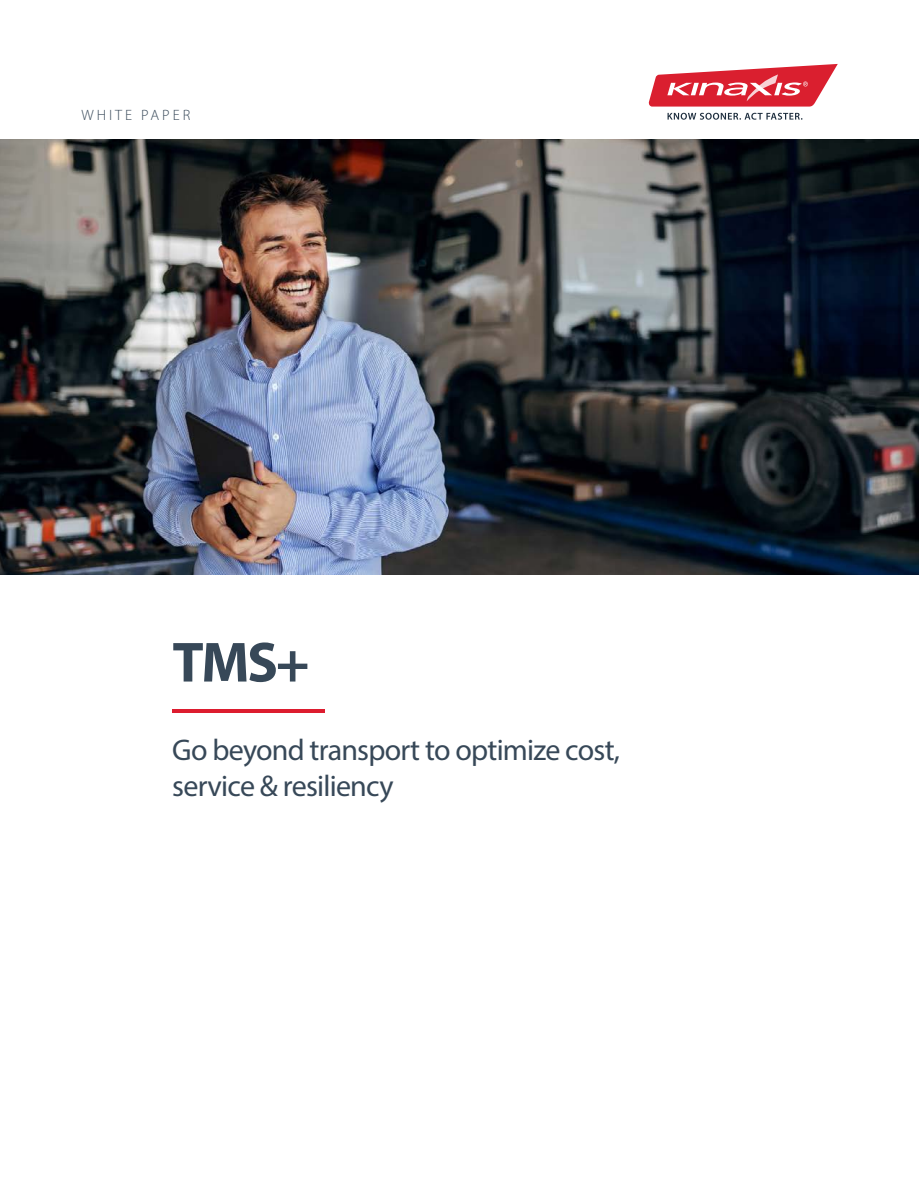
<style>
.page{position:relative;width:919px;height:1189px;background:#fff}
.page>*{position:absolute;margin:0;border:0;box-sizing:border-box;transform-origin:0 0}
.t1{font:700 57px "Myriad Pro";color:#374858}
.t2{font:30px "Myriad Pro";letter-spacing:-.025em;color:#374858}
.Asset_Type{font:300 15px "Myriad Pro";letter-spacing:.2em;color:#374858}
</style>
<div class="page">
<img style="left:0;top:140px;width:918px;height:435px">
<svg style="left:648px;top:64px;width:189px;height:43px"></svg>
<svg style="left:667px;top:113px;width:135px;height:7px"></svg>
<hr style="left:172px;top:709px;width:152px;height:3px;background:#dd1c2f">
<p class="Asset_Type" style="left:81px;top:105px;width:110px">WHITE PAPER</p>
<h1 class="t1" style="left:172px;top:625px;width:139px">TMS+</h1>
<h2 class="t2" style="left:172px;top:731px;width:449px">Go beyond transport to optimize cost,</h2>
<h2 class="t2" style="left:172px;top:767px;width:223px">service &amp; resiliency</h2>
</div>
